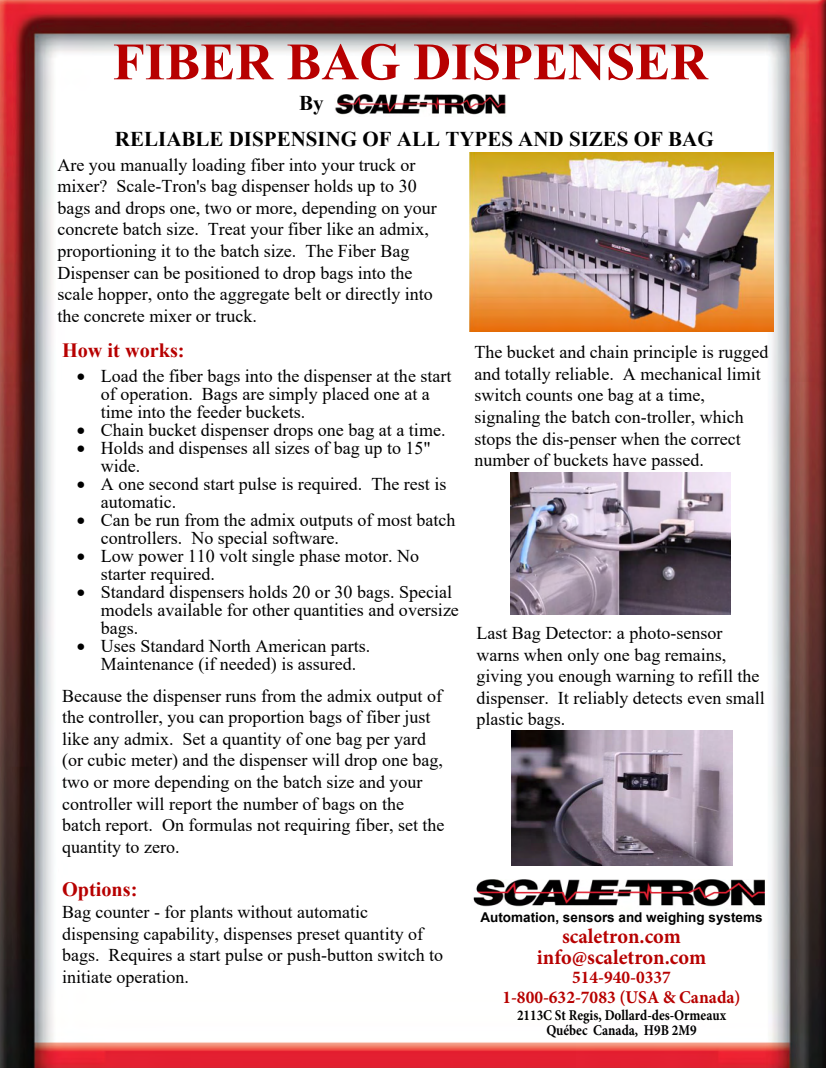
<style>
.page{position:relative;width:826px;height:1069px;background:#fff}
.page>*{position:absolute;margin:0;border:0;box-sizing:border-box;transform-origin:0 0}
.t1{font:700 52.5px "Times New Roman";color:#b70000}
.t2{font:700 21px "Times New Roman";color:#000}
.t3{font:700 21px/21px "Minion Pro";color:#b70000;text-align:center;scale:.96 1}
.t4{font:700 20.25px "Times New Roman";color:#b70000}
.t5{font:18px/21.6px "Times New Roman";color:#000}
.t6{font:700 18px/20.2px "Minion Pro";color:#b70000;text-align:center;scale:.96 1}
.t7{font:700 15px/15px "Minion Pro";color:#000;text-align:center;scale:.87 1}
.t8{font:700 13.5px "Arial";color:#000}
</style>
<div class="page">
<img style="left:0;top:0;width:825px;height:1067px">
<img style="left:469px;top:153px;width:305px;height:179px">
<img style="left:510px;top:473px;width:220px;height:141px">
<img style="left:511px;top:730px;width:221px;height:135px">
<img style="left:471px;top:879px;width:297px;height:31px">
<img style="left:334px;top:94px;width:172px;height:22px">
<h1 class="t1" style="left:113px;top:24px;width:597px">FIBER BAG DISPENSER</h1>
<p class="t2" style="left:299px;top:88px;width:26px">By</p>
<p class="t2" style="left:115px;top:124px;width:600px">RELIABLE DISPENSING OF ALL TYPES AND SIZES OF BAG</p>
<p class="t5" style="left:57px;top:153px;width:381px">Are you manually loading fiber into your truck or mixer? Scale-Tron's bag dispenser holds up to 30 bags and drops one, two or more, depending on your concrete batch size. Treat your fiber like an admix, proportioning it to the batch size. The Fiber Bag Dispenser can be positioned to drop bags into the scale hopper, onto the aggregate belt or directly into the concrete mixer or truck.</p>
<p class="t4" style="left:62px;top:336px;width:124px">How it works:</p>
<p class="t5" style="left:101px;top:366px;width:352px;line-height:18px;text-indent:-24px">• Load the fiber bags into the dispenser at the start of operation. Bags are simply placed one at a time into the feeder buckets.</p>
<p class="t5" style="left:77px;top:418px;width:370px">• Chain bucket dispenser drops one bag at a time.</p>
<p class="t5" style="left:101px;top:438px;width:331px;line-height:18px;text-indent:-24px">• Holds and dispenses all sizes of bag up to 15" wide.</p>
<p class="t5" style="left:101px;top:474px;width:347px;line-height:18px;text-indent:-24px">• A one second start pulse is required. The rest is automatic.</p>
<p class="t5" style="left:101px;top:510px;width:356px;line-height:18px;text-indent:-24px">• Can be run from the admix outputs of most batch controllers. No special software.</p>
<p class="t5" style="left:101px;top:546px;width:319px;line-height:18px;text-indent:-24px">• Low power 110 volt single phase motor. No starter required.</p>
<p class="t5" style="left:101px;top:582px;width:359px;line-height:18px;text-indent:-24px">• Standard dispensers holds 20 or 30 bags. Special models available for other quantities and oversize bags.</p>
<p class="t5" style="left:77px;top:636px;width:295px;line-height:18px;text-align:center">• Uses Standard North American parts.<br>Maintenance (if needed) is assured.</p>
<p class="t5" style="left:474px;top:341px;width:295px">The bucket and chain principle is rugged and totally reliable. A mechanical limit switch counts one bag at a time, signaling the batch con-troller, which stops the dis-penser when the correct number of buckets have passed.</p>
<p class="t5" style="left:476px;top:621px;width:290px">Last Bag Detector: a photo-sensor warns when only one bag remains, giving you enough warning to refill the dispenser. It reliably detects even small plastic bags.</p>
<p class="t5" style="left:62px;top:684px;width:384px">Because the dispenser runs from the admix output of the controller, you can proportion bags of fiber just like any admix. Set a quantity of one bag per yard (or cubic meter) and the dispenser will drop one bag, two or more depending on the batch size and your controller will report the number of bags on the batch report. On formulas not requiring fiber, set the quantity to zero.</p>
<p class="t4" style="left:62px;top:874px;width:77px">Options:</p>
<p class="t5" style="left:62px;top:901px;width:382px">Bag counter - for plants without automatic dispensing capability, dispenses preset quantity of bags. Requires a start pulse or push-button switch to initiate operation.</p>
<p class="t8" style="left:480px;top:908px;width:284px">Automation, sensors and weighing systems</p>
<p class="t3" style="left:537px;top:926px;width:178px">scaletron.com info@scaletron.com</p>
<p class="t6" style="left:502px;top:967px;width:250px">514-940-0337<br>1-800-632-7083 (USA &amp; Canada)</p>
<p class="t7" style="left:517px;top:1007px;width:242px">2113C St Regis, Dollard-des-Ormeaux<br>Québec Canada, H9B 2M9</p>
</div>
